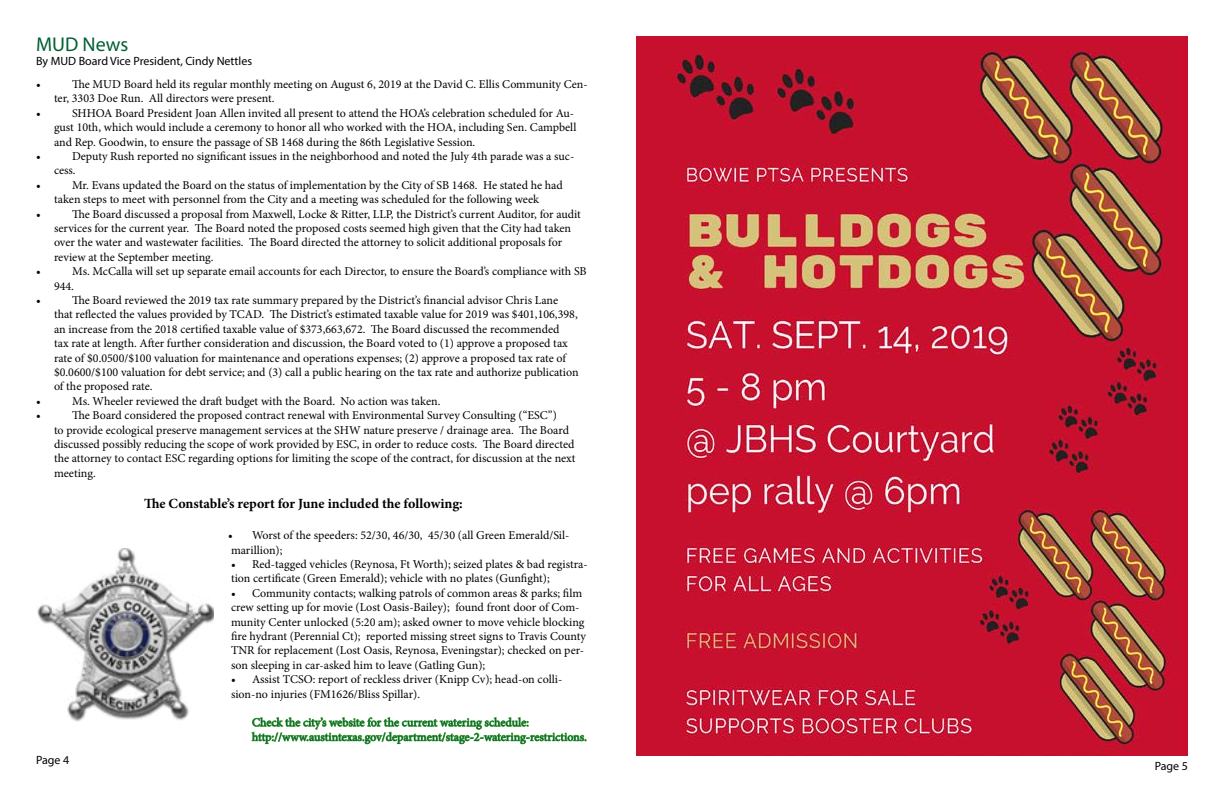
<style>
.page{position:relative;width:1224px;height:792px;background:#fff}
.page>*{position:absolute;margin:0;border:0;box-sizing:border-box;transform-origin:0 0}
.t1{font:20px "Myriad Pro";color:#006032}
.t2{font:700 14px "Minion Pro";color:#000}
.t3{font:12px/14.4px "Minion Pro";color:#000}
.t4{font:12px/14.4px "Minion Pro";color:#006032}
.t5{font:12px "Myriad Pro";color:#000}
</style>
<div class="page">
<svg style="left:252px;top:717px;width:334px;height:27px"></svg>
<img style="left:37px;top:548px;width:176px;height:174px">
<img style="left:636px;top:36px;width:552px;height:720px">
<h1 class="t1" style="left:36px;top:32px;width:94px">MUD News</h1>
<p class="t5" style="left:36px;top:54px;width:218px">By MUD Board Vice President, Cindy Nettles</p>
<p class="t3" style="left:36px;top:77px;width:6px">•</p>
<p class="t3" style="left:54px;top:77px;width:535px;text-indent:18px">The MUD Board held its regular monthly meeting on August 6, 2019 at the David C. Ellis Community Cen&shy;ter, 3303 Doe Run. All directors were present.</p>
<p class="t3" style="left:36px;top:106px;width:6px">•</p>
<p class="t3" style="left:54px;top:106px;width:524px;text-indent:18px">SHHOA Board President Joan Allen invited all present to attend the HOA’s celebration scheduled for Au&shy;gust 10th, which would include a ceremony to honor all who worked with the HOA, including Sen. Campbell and Rep. Goodwin, to ensure the passage of SB 1468 during the 86th Legislative Session.</p>
<p class="t3" style="left:36px;top:149px;width:6px">•</p>
<p class="t3" style="left:54px;top:149px;width:522px;text-indent:18px">Deputy Rush reported no significant issues in the neighborhood and noted the July 4th parade was a suc&shy;cess.</p>
<p class="t3" style="left:36px;top:178px;width:6px">•</p>
<p class="t3" style="left:54px;top:178px;width:510px;text-indent:18px">Mr. Evans updated the Board on the status of implementation by the City of SB 1468. He stated he had taken steps to meet with personnel from the City and a meeting was scheduled for the following week</p>
<p class="t3" style="left:36px;top:207px;width:6px">•</p>
<p class="t3" style="left:54px;top:207px;width:528px;text-indent:18px">The Board discussed a proposal from Maxwell, Locke &amp; Ritter, LLP, the District’s current Auditor, for audit services for the current year. The Board noted the proposed costs seemed high given that the City had taken over the water and wastewater facilities. The Board directed the attorney to solicit additional proposals for review at the September meeting.</p>
<p class="t3" style="left:36px;top:264px;width:6px">•</p>
<p class="t3" style="left:54px;top:264px;width:534px;text-indent:18px">Ms. McCalla will set up separate email accounts for each Director, to ensure the Board’s compliance with SB<br>944.</p>
<p class="t3" style="left:36px;top:293px;width:6px">•</p>
<p class="t3" style="left:54px;top:293px;width:526px;text-indent:18px">The Board reviewed the 2019 tax rate summary prepared by the District’s financial advisor Chris Lane that reflected the values provided by TCAD. The District’s estimated taxable value for 2019 was $401,106,398, an increase from the 2018 certified taxable value of $373,663,672. The Board discussed the recommended<br>tax rate at length. After further consideration and discussion, the Board voted to (1) approve a proposed tax rate of $0.0500/$100 valuation for maintenance and operations expenses; (2) approve a proposed tax rate of $0.0600/$100 valuation for debt service; and (3) call a public hearing on the tax rate and authorize publication of the proposed rate.</p>
<p class="t3" style="left:36px;top:394px;width:6px">•</p>
<p class="t3" style="left:72px;top:394px;width:370px">Ms. Wheeler reviewed the draft budget with the Board. No action was taken.</p>
<p class="t3" style="left:36px;top:408px;width:6px">•</p>
<p class="t3" style="left:54px;top:408px;width:523px;text-indent:18px">The Board considered the proposed contract renewal with Environmental Survey Consulting (“ESC”)<br>to provide ecological preserve management services at the SHW nature preserve / drainage area. The Board discussed possibly reducing the scope of work provided by ESC, in order to reduce costs. The Board directed the attorney to contact ESC regarding options for limiting the scope of the contract, for discussion at the next meeting.</p>
<p class="t2" style="left:144px;top:494px;width:320px">The Constable’s report for June included the following:</p>
<p class="t3" style="left:228px;top:528px;width:343px">• Worst of the speeders: 52/30, 46/30, 45/30 (all Green Emerald/Sil&shy;marillion);</p>
<p class="t3" style="left:231px;top:557px;width:358px">• Red-tagged vehicles (Reynosa, Ft Worth); seized plates &amp; bad registra&shy;tion certificate (Green Emerald); vehicle with no plates (Gunfight);</p>
<p class="t3" style="left:231px;top:586px;width:357px">• Community contacts; walking patrols of common areas &amp; parks; film crew setting up for movie (Lost Oasis-Bailey); found front door of Com&shy;munity Center unlocked (5:20 am); asked owner to move vehicle blocking fire hydrant (Perennial Ct); reported missing street signs to Travis County TNR for replacement (Lost Oasis, Reynosa, Eveningstar); checked on per&shy;son sleeping in car-asked him to leave (Gatling Gun);</p>
<p class="t3" style="left:231px;top:672px;width:333px">• Assist TCSO: report of reckless driver (Knipp Cv); head-on colli&shy;sion-no injuries (FM1626/Bliss Spillar).</p>
<p class="t4" style="left:252px;top:715px;width:336px">Check the city’s website for the current watering schedule: http://www.austintexas.gov/department/stage-2-watering-restrictions.</p>
<p class="t5" style="left:36px;top:753px;width:35px">Page 4</p>
<p class="t5" style="left:1155px;top:759px;width:35px">Page 5</p>
</div>
